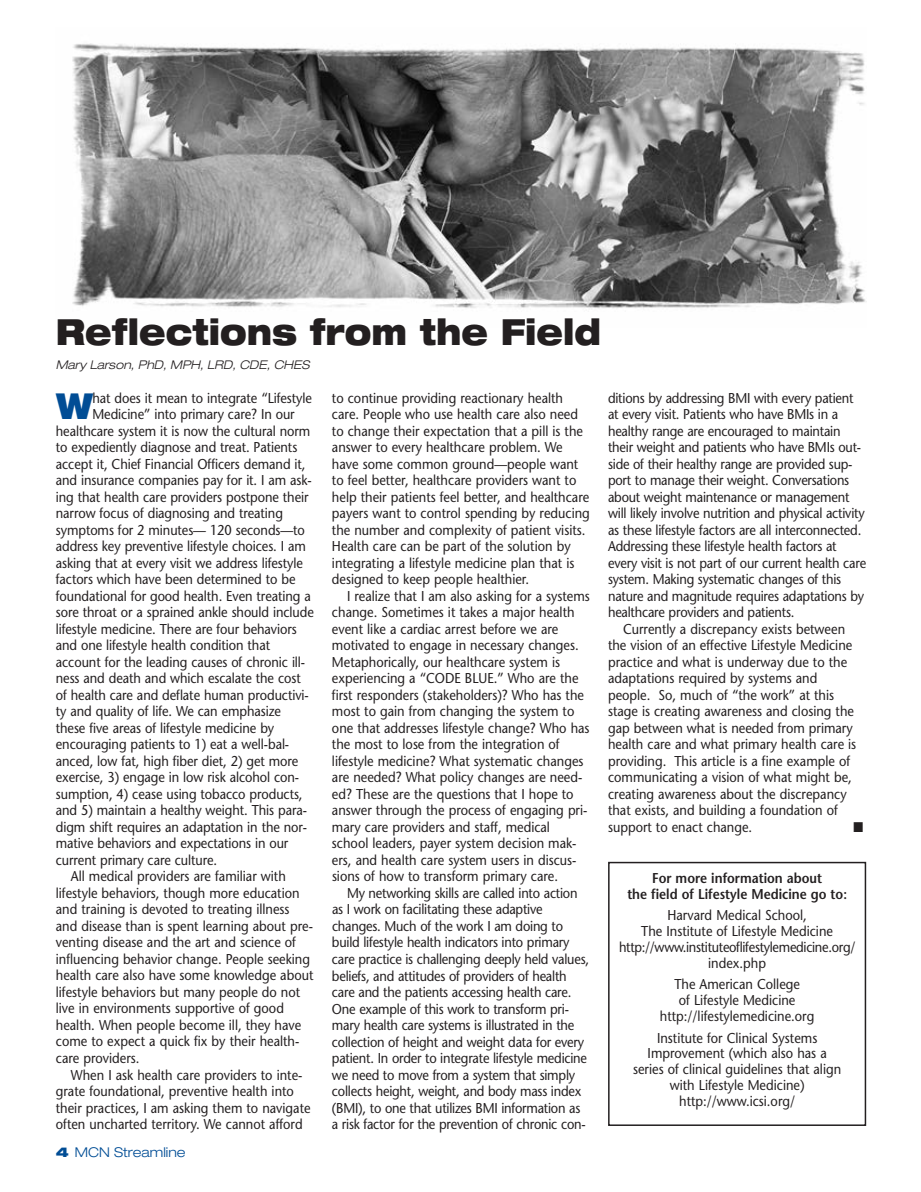
<style>
.page{position:relative;width:921px;height:1192px;background:#fff}
.page>*{position:absolute;margin:0;border:0;box-sizing:border-box;transform-origin:0 0}
.t1{font:900 expanded 36px "Helvetica Neue";color:#231f20;scale:.85 1}
.t2{font:900 expanded 35.85px "Helvetica Neue";color:#014d95;scale:.9 1}
.t3{font:14.25px/16.5px "Stone Sans";color:#231f20;scale:.9 1}
.t4{font:600 14.25px/15.8px "Stone Sans";color:#231f20;text-align:center;scale:.9 1}
.t5{font:14.25px "Zapf Dingbats ITC";color:#231f20;scale:.9 1}
.t6{font:300 expanded 13.5px "Helvetica Neue";color:#014d95}
.t7{font:italic 300 expanded 12px "Helvetica Neue";color:#231f20}
.s1{font-weight:900}
</style>
<div class="page">
<div style="left:608px;top:861px;width:258px;height:264px;border:2px solid #231f20"></div>
<img style="left:72px;top:43px;width:794px;height:265px">
<h1 class="t1" style="left:56px;top:309px;width:643px">Reflections from the Field</h1>
<p class="t7" style="left:56px;top:358px;width:255px">Mary Larson, PhD, MPH, LRD, CDE, CHES</p>
<h2 class="t2" style="left:56px;top:383px;width:43px">W</h2>
<p class="t3" style="left:92px;top:389px;width:245px">hat does it mean to integrate “Lifestyle</p>
<p class="t3" style="left:92px;top:406px;width:226px">Medicine” into primary care? In our</p>
<p class="t3" style="left:56px;top:422px;width:284px">healthcare system it is now the cultural norm</p>
<p class="t3" style="left:56px;top:439px;width:270px">to expediently diagnose and treat. Patients</p>
<p class="t3" style="left:56px;top:455px;width:279px">accept it, Chief Financial Officers demand it,</p>
<p class="t3" style="left:56px;top:472px;width:286px">and insurance companies pay for it. I am ask-</p>
<p class="t3" style="left:56px;top:488px;width:282px">ing that health care providers postpone their</p>
<p class="t3" style="left:56px;top:505px;width:254px">narrow focus of diagnosing and treating</p>
<p class="t3" style="left:56px;top:521px;width:278px">symptoms for 2 minutes— 120 seconds—to</p>
<p class="t3" style="left:56px;top:538px;width:279px">address key preventive lifestyle choices. I am</p>
<p class="t3" style="left:56px;top:554px;width:276px">asking that at every visit we address lifestyle</p>
<p class="t3" style="left:56px;top:571px;width:268px">factors which have been determined to be</p>
<p class="t3" style="left:56px;top:587px;width:285px">foundational for good health. Even treating a</p>
<p class="t3" style="left:56px;top:604px;width:288px">sore throat or a sprained ankle should include</p>
<p class="t3" style="left:56px;top:620px;width:269px">lifestyle medicine. There are four behaviors</p>
<p class="t3" style="left:56px;top:637px;width:239px">and one lifestyle health condition that</p>
<p class="t3" style="left:56px;top:653px;width:278px">account for the leading causes of chronic ill-</p>
<p class="t3" style="left:56px;top:670px;width:274px">ness and death and which escalate the cost</p>
<p class="t3" style="left:56px;top:686px;width:282px">of health care and deflate human productivi-</p>
<p class="t3" style="left:56px;top:703px;width:252px">ty and quality of life. We can emphasize</p>
<p class="t3" style="left:56px;top:719px;width:244px">these five areas of lifestyle medicine by</p>
<p class="t3" style="left:56px;top:736px;width:261px">encouraging patients to 1) eat a well-bal-</p>
<p class="t3" style="left:56px;top:752px;width:271px">anced, low fat, high fiber diet, 2) get more</p>
<p class="t3" style="left:56px;top:769px;width:272px">exercise, 3) engage in low risk alcohol con-</p>
<p class="t3" style="left:56px;top:785px;width:276px">sumption, 4) cease using tobacco products,</p>
<p class="t3" style="left:56px;top:802px;width:281px">and 5) maintain a healthy weight. This para-</p>
<p class="t3" style="left:56px;top:818px;width:281px">digm shift requires an adaptation in the nor-</p>
<p class="t3" style="left:56px;top:835px;width:260px">mative behaviors and expectations in our</p>
<p class="t3" style="left:56px;top:851px;width:181px">current primary care culture.</p>
<p class="t3" style="left:71px;top:868px;width:240px">All medical providers are familiar with</p>
<p class="t3" style="left:56px;top:884px;width:272px">lifestyle behaviors, though more education</p>
<p class="t3" style="left:56px;top:901px;width:261px">and training is devoted to treating illness</p>
<p class="t3" style="left:56px;top:917px;width:287px">and disease than is spent learning about pre-</p>
<p class="t3" style="left:56px;top:934px;width:268px">venting disease and the art and science of</p>
<p class="t3" style="left:56px;top:950px;width:284px">influencing behavior change. People seeking</p>
<p class="t3" style="left:56px;top:967px;width:288px">health care also have some knowledge about</p>
<p class="t3" style="left:56px;top:983px;width:273px">lifestyle behaviors but many people do not</p>
<p class="t3" style="left:56px;top:1000px;width:255px">live in environments supportive of good</p>
<p class="t3" style="left:56px;top:1016px;width:274px">health. When people become ill, they have</p>
<p class="t3" style="left:56px;top:1033px;width:272px">come to expect a quick fix by their health-</p>
<p class="t3" style="left:56px;top:1049px;width:94px">care providers.</p>
<p class="t3" style="left:71px;top:1066px;width:259px">When I ask health care providers to inte-</p>
<p class="t3" style="left:56px;top:1082px;width:266px">grate foundational, preventive health into</p>
<p class="t3" style="left:56px;top:1099px;width:284px">their practices, I am asking them to navigate</p>
<p class="t3" style="left:56px;top:1115px;width:276px">often uncharted territory. We cannot afford</p>
<p class="t6" style="left:56px;top:1143px;width:131px"><span class="s1">4</span> MCN Streamline</p>
<p class="t3" style="left:332px;top:389px;width:288px">to continue providing reactionary health care. People who use health care also need to change their expectation that a pill is the answer to every healthcare problem. We have some common ground—people want to feel better, healthcare providers want to help their patients feel better, and healthcare payers want to control spending by reducing the number and complexity of patient visits.<br>Health care can be part of the solution by integrating a lifestyle medicine plan that is designed to keep people healthier.</p>
<p class="t3" style="left:332px;top:587px;width:288px;text-indent:15px">I realize that I am also asking for a systems change. Sometimes it takes a major health event like a cardiac arrest before we are motivated to engage in necessary changes.<br>Metaphorically, our healthcare system is experiencing a “CODE BLUE.” Who are the first responders (stakeholders)? Who has the most to gain from changing the system to one that addresses lifestyle change? Who has the most to lose from the integration of lifestyle medicine? What systematic changes are needed? What policy changes are need&shy;ed? These are the questions that I hope to answer through the process of engaging pri&shy;mary care providers and staff, medical school leaders, payer system decision mak&shy;ers, and health care system users in discus&shy;sions of how to transform primary care.</p>
<p class="t3" style="left:332px;top:884px;width:287px;text-indent:15px">My networking skills are called into action as I work on facilitating these adaptive changes. Much of the work I am doing to build lifestyle health indicators into primary care practice is challenging deeply held values, beliefs, and attitudes of providers of health care and the patients accessing health care.<br>One example of this work to transform pri&shy;mary health care systems is illustrated in the collection of height and weight data for every patient. In order to integrate lifestyle medicine we need to move from a system that simply collects height, weight, and body mass index (BMI), to one that utilizes BMI information as a risk factor for the prevention of chronic con-</p>
<p class="t3" style="left:608px;top:389px;width:288px">ditions by addressing BMI with every patient at every visit. Patients who have BMIs in a healthy range are encouraged to maintain their weight and patients who have BMIs out&shy;side of their healthy range are provided sup&shy;port to manage their weight. Conversations about weight maintenance or management will likely involve nutrition and physical activity as these lifestyle factors are all interconnected.<br>Addressing these lifestyle health factors at every visit is not part of our current health care system. Making systematic changes of this nature and magnitude requires adaptations by healthcare providers and patients.</p>
<p class="t3" style="left:608px;top:620px;width:277px;text-indent:15px">Currently a discrepancy exists between the vision of an effective Lifestyle Medicine practice and what is underway due to the adaptations required by systems and people. So, much of “the work” at this stage is creating awareness and closing the gap between what is needed from primary health care and what primary health care is providing. This article is a fine example of communicating a vision of what might be, creating awareness about the discrepancy that exists, and building a foundation of support to enact change.</p>
<p class="t5" style="left:853px;top:820px;width:12px">■</p>
<p class="t4" style="left:627px;top:869px;width:246px">For more information about<br>the field of Lifestyle Medicine go to:</p>
<p class="t3" style="left:619px;top:907px;width:264px;line-height:15.8px;text-align:center">Harvard Medical School,<br>The Institute of Lifestyle Medicine http://www.instituteoflifestylemedicine.org/ index.php</p>
<p class="t3" style="left:660px;top:976px;width:173px;line-height:15.8px;text-align:center">The American College<br>of Lifestyle Medicine http://lifestylemedicine.org</p>
<p class="t3" style="left:633px;top:1029px;width:233px;line-height:15.8px;text-align:center">Institute for Clinical Systems<br>Improvement (which also has a series of clinical guidelines that align with Lifestyle Medicine) http://www.icsi.org/</p>
</div>
